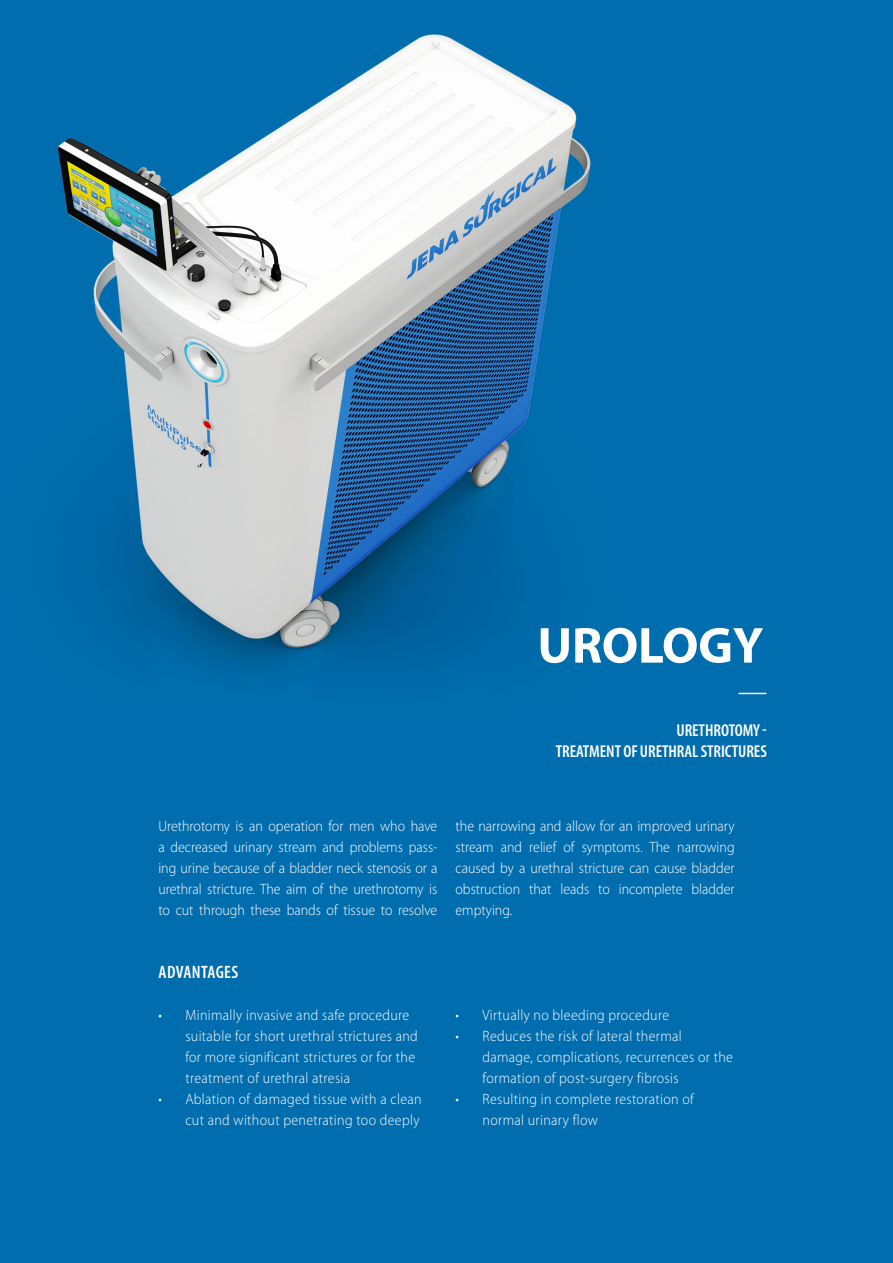
<style>
.page{position:relative;width:893px;height:1263px;background:#fff}
.page>*{position:absolute;margin:0;border:0;box-sizing:border-box;transform-origin:0 0}
.t1{font:700 51px "Myriad Pro";letter-spacing:-.005em;color:#fff}
.t2{font:600 condensed 18px "Myriad Pro";letter-spacing:.02em;color:#fff}
.t3{font:600 condensed 17.25px/21px "Myriad Pro";letter-spacing:-.005em;color:#fff;text-align:right}
.t4{font:300 15px/21px "Myriad Pro";letter-spacing:.025em;color:#fff;scale:.93 1}
</style>
<div class="page">
<img style="left:0;top:0;width:893px;height:1263px">
<svg style="left:738px;top:693px;width:28px;height:1px"></svg>
<h1 class="t1" style="left:537px;top:612px;width:228px">UROLOGY</h1>
<p class="t3" style="left:556px;top:720px;width:213px">URETHROTOMY -<br>TREATMENT OF URETHRAL STRICTURES</p>
<p class="t4" style="left:158px;top:816px;width:302px;text-align:justify">Urethrotomy is an operation for men who have a decreased urinary stream and problems pass&shy;ing urine because of a bladder neck stenosis or a urethral stricture. The aim of the urethrotomy is to cut through these bands of tissue to resolve</p>
<p class="t4" style="left:456px;top:816px;width:302px;text-align:justify">the narrowing and allow for an improved urinary stream and relief of symptoms. The narrowing caused by a urethral stricture can cause bladder obstruction that leads to incomplete bladder emptying.</p>
<p class="t2" style="left:159px;top:962px;width:81px">ADVANTAGES</p>
<p class="t4" style="left:185px;top:1005px;width:251px;text-indent:-27px">• Minimally invasive and safe procedure suitable for short urethral strictures and for more significant strictures or for the treatment of urethral atresia</p>
<p class="t4" style="left:158px;top:1089px;width:285px;text-align:right">• Ablation of damaged tissue with a clean cut and without penetrating too deeply</p>
<p class="t4" style="left:456px;top:1005px;width:231px">• Virtually no bleeding procedure</p>
<p class="t4" style="left:483px;top:1026px;width:271px;text-indent:-27px">• Reduces the risk of lateral thermal damage, complications, recurrences or the formation of post-surgery fibrosis</p>
<p class="t4" style="left:483px;top:1089px;width:229px;text-indent:-27px">• Resulting in complete restoration of normal urinary flow</p>
</div>
